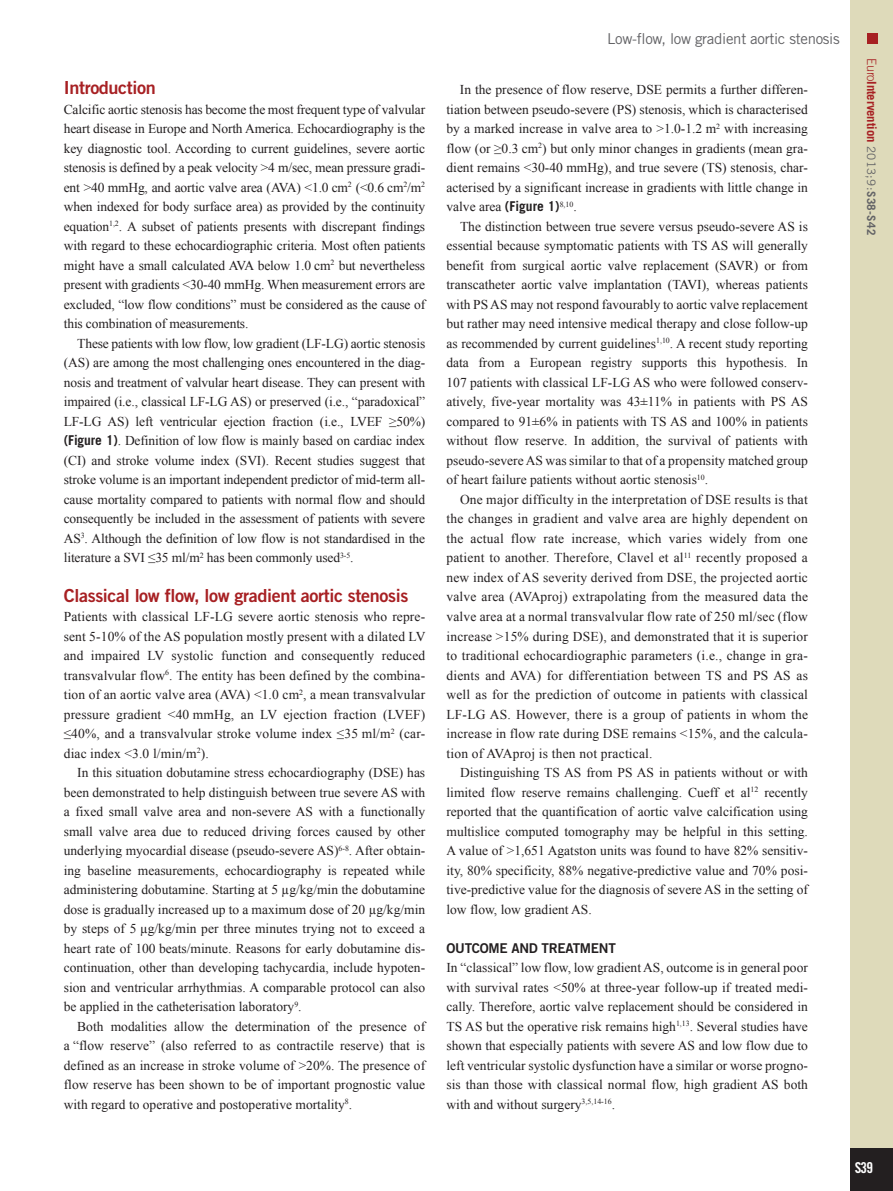
<style>
.page{position:relative;width:893px;height:1191px;background:#fff}
.page>*{position:absolute;margin:0;border:0;box-sizing:border-box;transform-origin:0 0}
.intertitre1{font:18px "Trade Gothic LT Std Bd 2";letter-spacing:-.02em;color:#a72023}
.t1{font:15px "Trade Gothic LT Std";letter-spacing:-.02em;color:#636366}
.t2{font:15px "Trade Gothic LT Std Bd Cn 20";color:#fff}
.text_paragraph{font:13.5px/19.5px "Times New Roman";color:#231f20;text-align:justify}
.text_1er_paragraph{font:13.5px/19.5px "Times New Roman";color:#231f20;text-align:justify}
.intertitre2{font:13.5px "Trade Gothic LT Std Bd 2";letter-spacing:-.02em;color:#231f20}
.t3{font:700 12.75px "Trade Gothic LT Std";letter-spacing:-.01em;color:#a72023}
.s1{font-family:"Trade Gothic LT Std";font-weight:700}
.s2{font-weight:300}
.s3{font-weight:400;font-size:11.7px;color:#636366}
.s4{font-size:11.7px;color:#636366}
</style>
<div class="page">
<div style="left:850px;top:0;width:43px;height:1191px;background:#dedaba"></div>
<div style="left:850px;top:1148px;width:43px;height:43px;background:#231f20"></div>
<div style="left:867px;top:34px;width:11px;height:10px;background:#a72023"></div>
<p class="intertitre1" style="left:64px;top:77px;width:94px">Introduction</p>
<p class="text_1er_paragraph" style="left:64px;top:99px;width:363px">Calcific aortic stenosis has become the most frequent type of valvular heart disease in Europe and North America. Echocardiography is the key diagnostic tool. According to current guidelines, severe aortic stenosis is defined by a peak velocity &gt;4 m/sec, mean pressure gradi&shy;ent &gt;40 mmHg, and aortic valve area (AVA) &lt;1.0 cm<sup>2</sup> (&lt;0.6 cm<sup>2</sup>/m<sup>2 </sup>when indexed for body surface area) as provided by the continuity equation<sup>1,2</sup>. A subset of patients presents with discrepant findings with regard to these echocardiographic criteria. Most often patients might have a small calculated AVA below 1.0 cm<sup>2</sup> but nevertheless present with gradients &lt;30-40 mmHg. When measurement errors are excluded, “low flow conditions” must be considered as the cause of this combination of measurements.</p>
<p class="text_paragraph" style="left:64px;top:333px;width:363px;text-indent:14px">These patients with low flow, low gradient (LF-LG) aortic stenosis (AS) are among the most challenging ones encountered in the diag&shy;nosis and treatment of valvular heart disease. They can present with impaired (i.e., classical LF-LG AS) or preserved (i.e., “paradoxical” LF-LG AS) left ventricular ejection fraction (i.e., LVEF ≥50%) <span class="s1">(Figure 1)</span>. Definition of low flow is mainly based on cardiac index (CI) and stroke volume index (SVI). Recent studies suggest that stroke volume is an important independent predictor of mid-term all&shy;cause mortality compared to patients with normal flow and should consequently be included in the assessment of patients with severe AS<sup>3</sup>. Although the definition of low flow is not standardised in the literature a SVI ≤35 ml/m<sup>2</sup> has been commonly used<sup>3-5</sup>.</p>
<p class="intertitre1" style="left:64px;top:584px;width:346px">Classical low flow, low gradient aortic stenosis</p>
<p class="text_1er_paragraph" style="left:64px;top:606px;width:363px">Patients with classical LF-LG severe aortic stenosis who repre&shy;sent 5-10% of the AS population mostly present with a dilated LV and impaired LV systolic function and consequently reduced transvalvular flow<sup>6</sup>. The entity has been defined by the combina&shy;tion of an aortic valve area (AVA) &lt;1.0 cm<sup>2</sup>, a mean transvalvular pressure gradient &lt;40 mmHg, an LV ejection fraction (LVEF) ≤40%, and a transvalvular stroke volume index ≤35 ml/m<sup>2</sup> (car&shy;diac index &lt;3.0 l/min/m<sup>2</sup>).</p>
<p class="text_paragraph" style="left:64px;top:762px;width:363px;text-indent:14px">In this situation dobutamine stress echocardiography (DSE) has been demonstrated to help distinguish between true severe AS with a fixed small valve area and non-severe AS with a functionally small valve area due to reduced driving forces caused by other underlying myocardial disease (pseudo-severe AS)<sup>6-8</sup>. After obtain&shy;ing baseline measurements, echocardiography is repeated while administering dobutamine. Starting at 5 µg/kg/min the dobutamine dose is gradually increased up to a maximum dose of 20 µg/kg/min by steps of 5 µg/kg/min per three minutes trying not to exceed a heart rate of 100 beats/minute. Reasons for early dobutamine dis&shy;continuation, other than developing tachycardia, include hypoten&shy;sion and ventricular arrhythmias. A comparable protocol can also be applied in the catheterisation laboratory<sup>9</sup>.</p>
<p class="text_paragraph" style="left:64px;top:1016px;width:363px;text-indent:14px">Both modalities allow the determination of the presence of a “flow reserve” (also referred to as contractile reserve) that is defined as an increase in stroke volume of &gt;20%. The presence of flow reserve has been shown to be of important prognostic value with regard to operative and postoperative mortality<sup>8</sup>.</p>
<p class="t1" style="left:607px;top:30px;width:234px">Low-flow, low gradient aortic stenosis</p>
<p class="text_paragraph" style="left:446px;top:80px;width:363px;text-indent:14px">In the presence of flow reserve, DSE permits a further differen&shy;tiation between pseudo-severe (PS) stenosis, which is characterised by a marked increase in valve area to &gt;1.0-1.2 m<sup>2</sup> with increasing flow (or ≥0.3 cm<sup>2</sup>) but only minor changes in gradients (mean gra&shy;dient remains &lt;30-40 mmHg), and true severe (TS) stenosis, char&shy;acterised by a significant increase in gradients with little change in valve area <span class="s1">(Figure 1)</span><sup>8,10</sup>.</p>
<p class="text_paragraph" style="left:446px;top:216px;width:363px;text-indent:14px">The distinction between true severe versus pseudo-severe AS is essential because symptomatic patients with TS AS will generally benefit from surgical aortic valve replacement (SAVR) or from transcatheter aortic valve implantation (TAVI), whereas patients with PS AS may not respond favourably to aortic valve replacement but rather may need intensive medical therapy and close follow-up as recommended by current guidelines<sup>1,10</sup>. A recent study reporting data from a European registry supports this hypothesis. In 107 patients with classical LF-LG AS who were followed conserv&shy;atively, five-year mortality was 43±11% in patients with PS AS compared to 91±6% in patients with TS AS and 100% in patients without flow reserve. In addition, the survival of patients with pseudo-severe AS was similar to that of a propensity matched group of heart failure patients without aortic stenosis<sup>10</sup>.</p>
<p class="text_paragraph" style="left:446px;top:489px;width:363px;text-indent:14px">One major difficulty in the interpretation of DSE results is that the changes in gradient and valve area are highly dependent on the actual flow rate increase, which varies widely from one patient to another. Therefore, Clavel et al<sup>11</sup> recently proposed a new index of AS severity derived from DSE, the projected aortic valve area (AVAproj) extrapolating from the measured data the valve area at a normal transvalvular flow rate of 250 ml/sec (flow increase &gt;15% during DSE), and demonstrated that it is superior to traditional echocardiographic parameters (i.e., change in gra&shy;dients and AVA) for differentiation between TS and PS AS as well as for the prediction of outcome in patients with classical LF-LG AS. However, there is a group of patients in whom the increase in flow rate during DSE remains &lt;15%, and the calcula&shy;tion of AVAproj is then not practical.</p>
<p class="text_paragraph" style="left:446px;top:762px;width:363px;text-indent:14px">Distinguishing TS AS from PS AS in patients without or with limited flow reserve remains challenging. Cueff et al<sup>12</sup> recently reported that the quantification of aortic valve calcification using multislice computed tomography may be helpful in this setting.<br>A value of &gt;1,651 Agatston units was found to have 82% sensitiv&shy;ity, 80% specificity, 88% negative-predictive value and 70% posi&shy;tive-predictive value for the diagnosis of severe AS in the setting of low flow, low gradient AS.</p>
<p class="intertitre2" style="left:446px;top:939px;width:171px">OUTCOME AND TREATMENT</p>
<p class="text_1er_paragraph" style="left:446px;top:957px;width:363px">In “classical” low flow, low gradient AS, outcome is in general poor with survival rates &lt;50% at three-year follow-up if treated medi&shy;cally. Therefore, aortic valve replacement should be considered in TS AS but the operative risk remains high<sup>1,13</sup>. Several studies have shown that especially patients with severe AS and low flow due to left ventricular systolic dysfunction have a similar or worse progno&shy;sis than those with classical normal flow, high gradient AS both with and without surgery<sup>3,5,14-16</sup>.</p>
<p class="t3" style="left:879px;top:58px;width:178px;rotate:90deg"><span class="s2">Euro</span>Intervention <span class="s3">2013;9:</span><span class="s4">S38-S42</span></p>
<p class="t2" style="left:855px;top:1158px;width:20px">S39</p>
</div>
